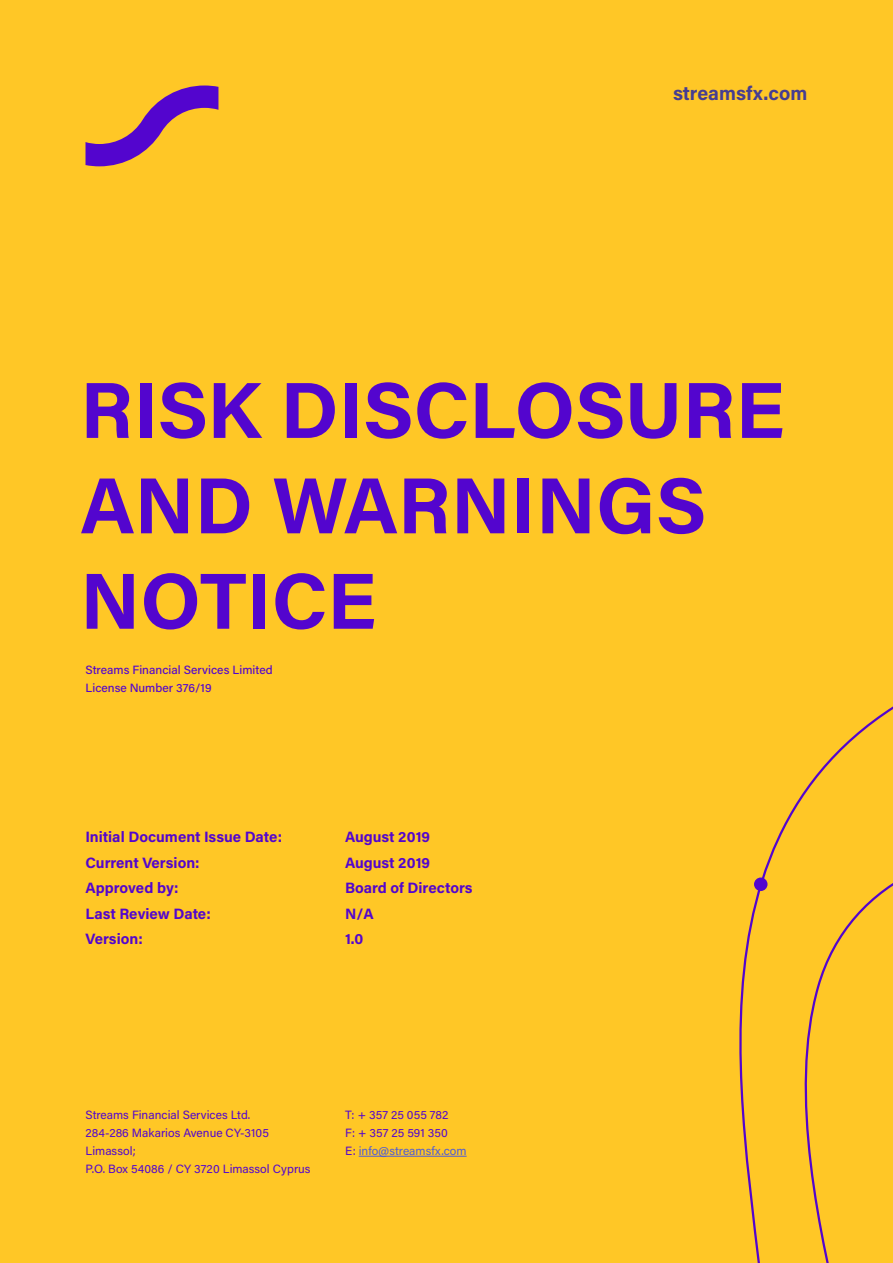
<style>
.page{position:relative;width:893px;height:1263px;background:#ffc726}
.page>*{position:absolute;margin:0;border:0;box-sizing:border-box;transform-origin:0 0}
.Document_header{font:79.5px/95.4px "Acumin Variable Concept";letter-spacing:.035em;color:#5305ce}
.t1{font:19.5px "Acumin Variable Concept";letter-spacing:.06em;color:#463d91}
.About_document{font:15px/25.5px "Acumin Variable Concept";letter-spacing:.055em;color:#5305ce}
.Contacts{font:12px/18px "Acumin Variable Concept";letter-spacing:.02em;color:#5305ce}
.Small_License{font:12px "Acumin Variable Concept";letter-spacing:.03em;color:#5305ce}
.Contacts-2{font:12px "Acumin Variable Concept";letter-spacing:.02em;color:#4f5cd6}
.s1{color:#5305ce}
</style>
<div class="page">
<svg style="left:85px;top:86px;width:133px;height:80px"></svg>
<svg style="left:739px;top:706px;width:154px;height:557px"></svg>
<div style="left:754px;top:877px;width:13px;height:14px;background:#5305ce;border-radius:50%"></div>
<hr style="left:359px;top:1156px;width:108px;height:1px;background:#4f5cd6">
<p class="t1" style="left:673px;top:80px;width:135px">streamsfx.com</p>
<p class="Document_header" style="left:80px;top:359px;width:703px">RISK DISCLOSURE<br>AND WARNINGS<br>NOTICE</p>
<p class="Small_License" style="left:86px;top:662px;width:188px">Streams Financial Services Limited</p>
<p class="Small_License" style="left:86px;top:680px;width:127px">License Number 376/19</p>
<p class="About_document" style="left:86px;top:823px;width:197px">Initial Document Issue Date:<br>Current Version:<br>Approved by:<br>Last Review Date:</p>
<p class="About_document" style="left:86px;top:925px;width:58px">Version:</p>
<p class="About_document" style="left:345px;top:823px;width:86px">August 2019</p>
<p class="About_document" style="left:345px;top:849px;width:128px">August 2019<br>Board of Directors</p>
<p class="About_document" style="left:345px;top:900px;width:29px">N/A</p>
<p class="About_document" style="left:345px;top:925px;width:19px">1.0</p>
<p class="Contacts" style="left:86px;top:1105px;width:185px">Streams Financial Services Ltd.<br>284-286 Makarios Avenue CY-3105</p>
<p class="Contacts" style="left:86px;top:1141px;width:51px">Limassol;</p>
<p class="Contacts" style="left:86px;top:1159px;width:226px">P.O. Box 54086 / CY 3720 Limassol Cyprus</p>
<p class="Contacts" style="left:345px;top:1105px;width:105px">T: + 357 25 055 782</p>
<p class="Contacts" style="left:345px;top:1123px;width:104px">F: + 357 25 591 350</p>
<p class="Contacts-2" style="left:345px;top:1142px;width:123px"><span class="s1">E:</span> info@streamsfx.com</p>
</div>
